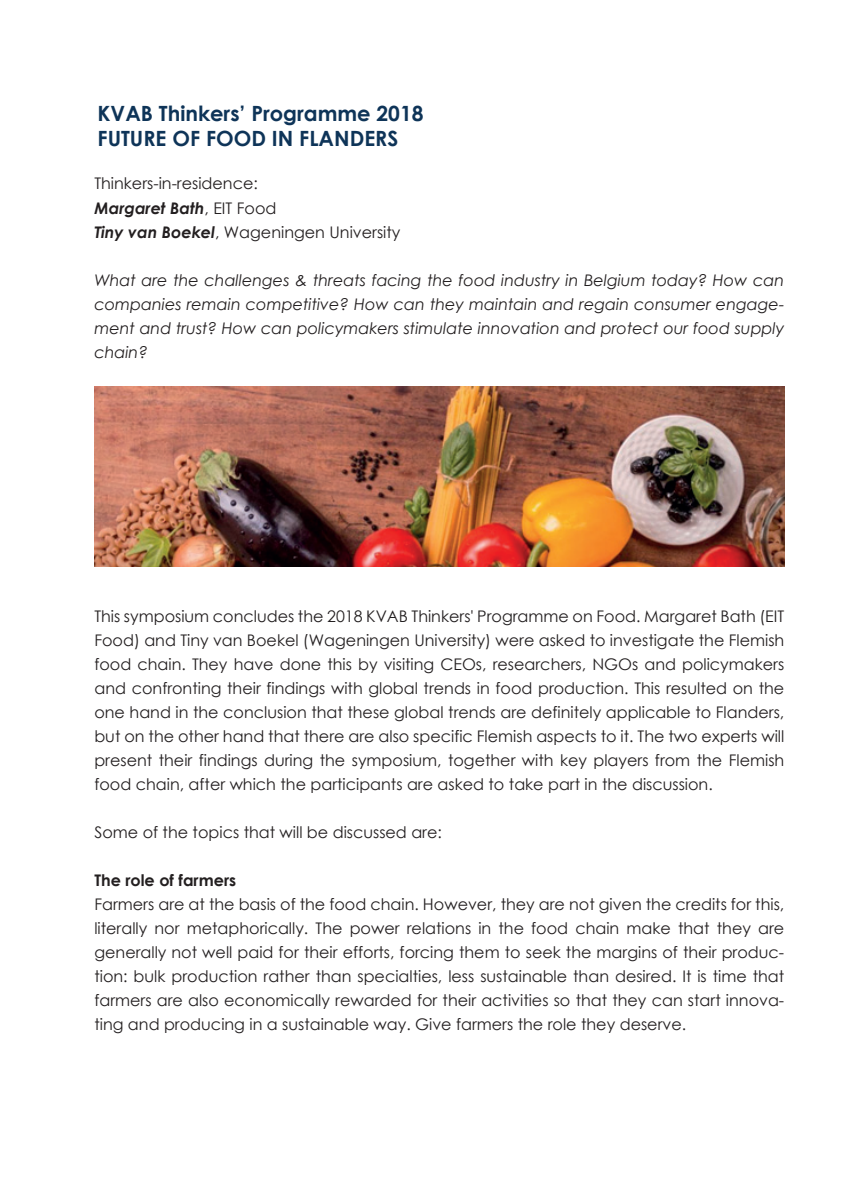
<style>
.page{position:relative;width:842px;height:1191px;background:#fff}
.page>*{position:absolute;margin:0;border:0;box-sizing:border-box;transform-origin:0 0}
.t1{font:700 21px/25.2px "Century Gothic";color:#0e3458}
.t2{font:16px/24px "Century Gothic";color:#231f20;text-align:justify}
.t3{font:italic 16px/24px "Century Gothic";color:#231f20;text-align:justify}
.t4{font:700 16px "Century Gothic";color:#231f20}
.s1{font-weight:700;font-style:italic}
</style>
<div class="page">
<img style="left:95px;top:386px;width:689px;height:181px">
<h1 class="t1" style="left:98px;top:100px;width:327px">KVAB Thinkers’ Programme 2018<br>FUTURE OF FOOD IN FLANDERS</h1>
<p class="t2" style="left:94px;top:171px;width:307px;text-align:left">Thinkers-in-residence:<br><span class="s1">Margaret Bath</span>, EIT Food<br><span class="s1">Tiny van Boekel</span>, Wageningen University</p>
<p class="t3" style="left:94px;top:267px;width:691px">What are the challenges &amp; threats facing the food industry in Belgium today? How can companies remain competitive? How can they maintain and regain consumer engage&shy;ment and trust? How can policymakers stimulate innovation and protect our food supply chain?</p>
<p class="t2" style="left:94px;top:603px;width:691px">This symposium concludes the 2018 KVAB Thinkers' Programme on Food. Margaret Bath (EIT Food) and Tiny van Boekel (Wageningen University) were asked to investigate the Flemish food chain. They have done this by visiting CEOs, researchers, NGOs and policymakers and confronting their findings with global trends in food production. This resulted on the one hand in the conclusion that these global trends are definitely applicable to Flanders, but on the other hand that there are also specific Flemish aspects to it. The two experts will present their findings during the symposium, together with key players from the Flemish food chain, after which the participants are asked to take part in the discussion.</p>
<p class="t2" style="left:94px;top:819px;width:349px">Some of the topics that will be discussed are:</p>
<p class="t4" style="left:94px;top:867px;width:143px">The role of farmers</p>
<p class="t2" style="left:94px;top:891px;width:691px">Farmers are at the basis of the food chain. However, they are not given the credits for this, literally nor metaphorically. The power relations in the food chain make that they are generally not well paid for their efforts, forcing them to seek the margins of their produc&shy;tion: bulk production rather than specialties, less sustainable than desired. It is time that farmers are also economically rewarded for their activities so that they can start innova&shy;ting and producing in a sustainable way. Give farmers the role they deserve.</p>
</div>
